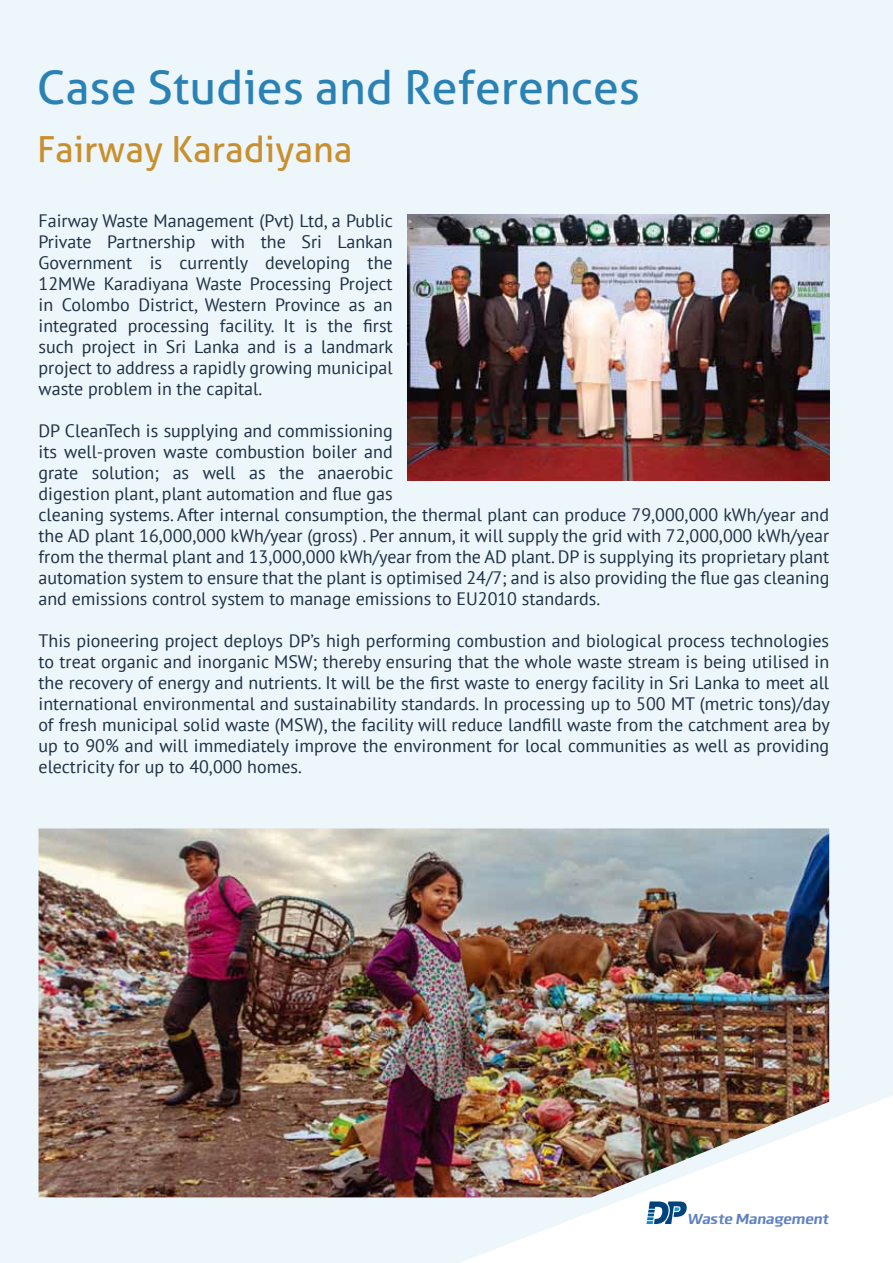
<style>
.page{position:relative;width:893px;height:1263px;background:#edf6fb}
.page>*{position:absolute;margin:0;border:0;box-sizing:border-box;transform-origin:0 0}
.t1{font:46.5px "Aller";color:#2a81b4}
.t2{font:36px "Aller";color:#c98f2c}
.t3{font:18px/21px "PT Sans";color:#1e3044;text-align:justify}
.t4{font:italic 700 15.15px "Clio XS Bold";letter-spacing:-.035em;color:#6082c1}
</style>
<div class="page">
<svg style="left:646px;top:1201px;width:41px;height:23px"></svg>
<img style="left:408px;top:215px;width:421px;height:265px">
<img style="left:39px;top:828px;width:790px;height:369px">
<h1 class="t1" style="left:37px;top:59px;width:605px">Case Studies and References</h1>
<h2 class="t2" style="left:37px;top:128px;width:317px">Fairway Karadiyana</h2>
<p class="t3" style="left:39px;top:210px;width:356px">Fairway Waste Management (Pvt) Ltd, a Public Private Partnership with the Sri Lankan Government is currently developing the 12MWe Karadiyana Waste Processing Project in Colombo District, Western Province as an integrated processing facility. It is the first such project in Sri Lanka and is a landmark project to address a rapidly growing municipal waste problem in the capital.</p>
<p class="t3" style="left:39px;top:420px;width:792px;text-align:left">DP CleanTech is supplying and commissioning<br>its well-proven waste combustion boiler and<br>grate solution; as well as the anaerobic<br>digestion plant, plant automation and flue gas<br>cleaning systems. After internal consumption, the thermal plant can produce 79,000,000 kWh/year and the AD plant 16,000,000 kWh/year (gross) . Per annum, it will supply the grid with 72,000,000 kWh/year from the thermal plant and 13,000,000 kWh/year from the AD plant. DP is supplying its proprietary plant automation system to ensure that the plant is optimised 24/7; and is also providing the flue gas cleaning and emissions control system to manage emissions to EU2010 standards.</p>
<p class="t3" style="left:39px;top:630px;width:793px">This pioneering project deploys DP’s high performing combustion and biological process technologies to treat organic and inorganic MSW; thereby ensuring that the whole waste stream is being utilised in the recovery of energy and nutrients. It will be the first waste to energy facility in Sri Lanka to meet all international environmental and sustainability standards. In processing up to 500 MT (metric tons)/day of fresh municipal solid waste (MSW), the facility will reduce landfill waste from the catchment area by up to 90% and will immediately improve the environment for local communities as well as providing electricity for up to 40,000 homes.</p>
<p class="t4" style="left:687px;top:1209px;width:143px">Waste Management</p>
</div>
